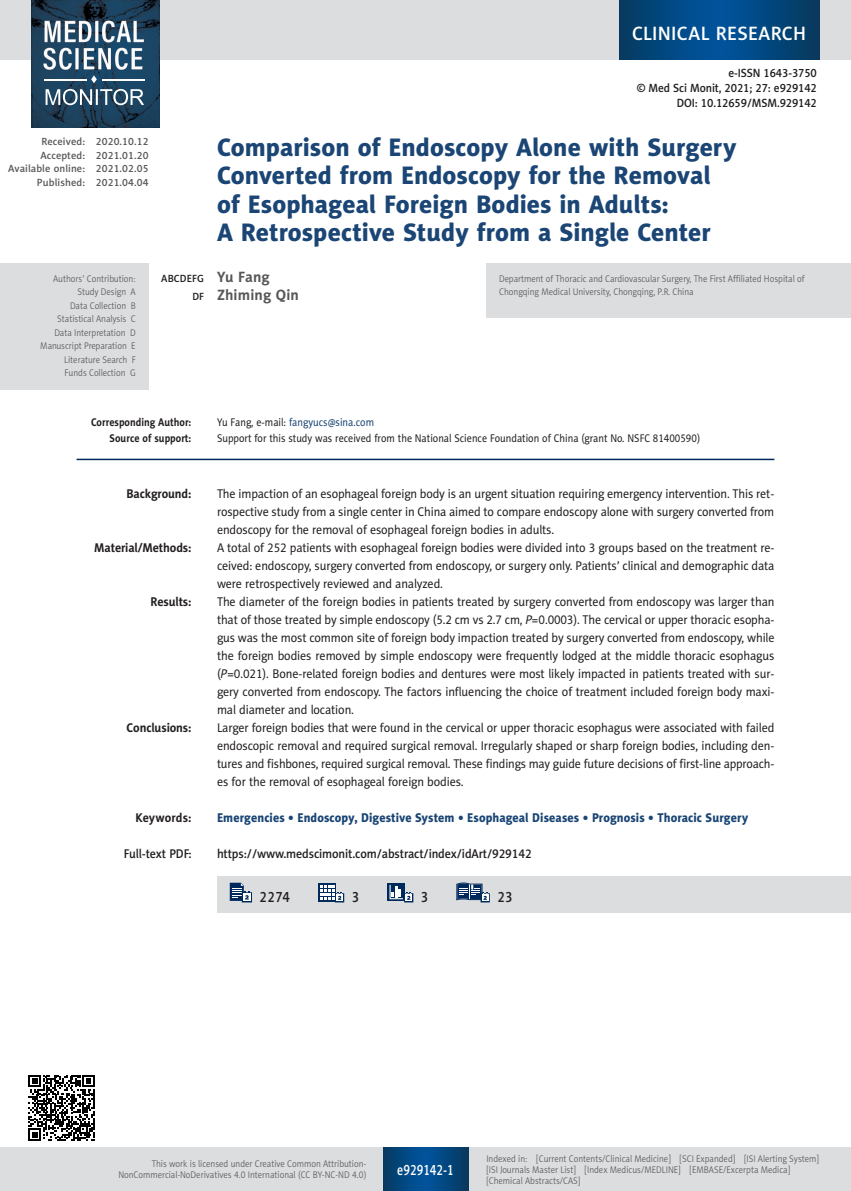
<style>
.page{position:relative;width:851px;height:1191px;background:#fff}
.page>*{position:absolute;margin:0;border:0;box-sizing:border-box;transform-origin:0 0}
.MSM_Tytul{font:25.5px/28.5px "Naomi Sans EFN Heavy";color:#1a4574}
.t1{font:19.5px "Naomi Sans EFN Medium";letter-spacing:.015em;color:#fff}
.MSM_Autorzy{font:700 15px "Naomi Sans EFN";letter-spacing:.01em;color:#57585a}
.MSM_e-PAGINA{font:15px "Naomi Sans EFN Medium";color:#fff;scale:.8 1}
.MSM_dane{font:15px "Naomi Sans EFN Medium";letter-spacing:.03em;color:#231f20;scale:.9 1}
.MSM_Summary_body{font:12.75px/18px "Naomi Sans EFN";letter-spacing:-.01em;color:#231f20;text-align:justify;scale:.95 1}
.MSM_keywords{font:12.75px "Naomi Sans EFN Heavy";letter-spacing:.005em;color:#1a4574;scale:.95 1}
.MSM_full_text_pdf{font:12.75px "Naomi Sans EFN Medium";letter-spacing:-.01em;color:#231f20;scale:.95 1}
.MSM_Summary_body-2{font:700 12.75px "Naomi Sans EFN";letter-spacing:-.01em;color:#231f20;scale:.95 1}
.MSM_keywords-2{font:700 12.75px "Naomi Sans EFN";letter-spacing:.005em;color:#231f20;scale:.95 1}
.MSM_full_text_pdf-2{font:12px "Naomi Sans EFN Medium";letter-spacing:-.01em;color:#231f20;scale:.95 1}
.MSM_Support{font:11.25px "Naomi Sans EFN";color:#231f20;scale:.9 1}
.MSM_Adres{font:11.25px "Naomi Sans EFN";color:#1a4574;scale:.9 1}
.MSM_Adres-2{font:700 11.25px "Naomi Sans EFN";color:#231f20;scale:.9 1}
.MSM_Support-2{font:700 11.25px "Naomi Sans EFN";color:#231f20;scale:.9 1}
.t2{font:10.5px "Naomi Sans EFN Medium";letter-spacing:.01em;color:#57585a}
.MSM_Autorzy-2{font:10.5px "Naomi Sans EFN Medium";letter-spacing:.01em;color:#231f20}
.MSM_Afiliacja{font:9.75px/11.2px "Naomi Sans EFN Light";color:#57585a;scale:.9 1}
.s1{font-family:"Naomi Sans EFN";font-weight:700;font-size:15px;color:#57585a}
.s2{font-family:"Naomi Sans EFN Medium";font-weight:400;font-size:10.5px;color:#231f20}
.s3{color:#231f20}
.s4{font-style:italic}
</style>
<div class="page">
<div style="left:217px;top:876px;width:633px;height:36px;background:#dcdddf"></div>
<svg style="left:230px;top:882px;width:22px;height:20px"></svg>
<div style="left:318px;top:883px;width:17px;height:18px;background:#00295c"></div>
<svg style="left:320px;top:884px;width:24px;height:18px"></svg>
<div style="left:387px;top:883px;width:18px;height:18px;background:#00295c"></div>
<svg style="left:389px;top:885px;width:24px;height:17px"></svg>
<svg style="left:456px;top:882px;width:33px;height:20px"></svg>
<hr style="left:77px;top:459px;width:697px;height:1px;background:#00295c">
<div style="left:0;top:264px;width:148px;height:126px;background:#dcdddf"></div>
<div style="left:486px;top:264px;width:364px;height:54px;background:#dcdddf"></div>
<svg style="left:28px;top:1075px;width:67px;height:66px"></svg>
<div style="left:0;top:1148px;width:850px;height:43px;background:#dcdddf"></div>
<svg style="left:383px;top:1147px;width:85px;height:43px;background:#02477e"></svg>
<div style="left:0;top:0;width:850px;height:60px;background:#dcdddf"></div>
<svg style="left:619px;top:0;width:200px;height:60px;background:#02477e"></svg>
<img style="left:32px;top:0;width:127px;height:128px">
<img style="left:45px;top:79px;width:41px;height:1px">
<img style="left:103px;top:79px;width:41px;height:1px">
<svg style="left:91px;top:75px;width:6px;height:8px"></svg>
<img style="left:46px;top:89px;width:98px;height:16px">
<h2 class="t1" style="left:632px;top:22px;width:175px">CLINICAL RESEARCH</h2>
<p class="t2" style="left:41px;top:136px;width:109px">Received: 2020.10.12</p>
<p class="t2" style="left:40px;top:149px;width:110px">Accepted: 2021.01.20</p>
<p class="t2" style="left:8px;top:163px;width:142px">Available online: 2021.02.05</p>
<p class="t2" style="left:37px;top:176px;width:113px">Published: 2021.04.04</p>
<p class="MSM_Afiliacja" style="left:53px;top:273px;width:93px">Authors’ Contribution:</p>
<p class="MSM_Afiliacja" style="left:77px;top:286px;width:66px">Study Design A</p>
<p class="MSM_Afiliacja" style="left:70px;top:300px;width:74px">Data Collection B</p>
<p class="MSM_Afiliacja" style="left:57px;top:313px;width:89px">Statistical Analysis C</p>
<p class="MSM_Afiliacja" style="left:54px;top:327px;width:92px">Data Interpretation D</p>
<p class="MSM_Afiliacja" style="left:40px;top:340px;width:107px">Manuscript Preparation E</p>
<p class="MSM_Afiliacja" style="left:64px;top:354px;width:81px">Literature Search F</p>
<p class="MSM_Afiliacja" style="left:65px;top:367px;width:80px">Funds Collection G</p>
<p class="MSM_full_text_pdf-2" style="left:728px;top:66px;width:95px">e-ISSN 1643-3750</p>
<p class="MSM_full_text_pdf-2" style="left:636px;top:81px;width:191px">© Med Sci Monit, 2021; 27: e929142</p>
<p class="MSM_full_text_pdf-2" style="left:676px;top:96px;width:149px">DOI: 10.12659/MSM.929142</p>
<p class="MSM_Tytul" style="left:217px;top:132px;width:521px">Comparison of Endoscopy Alone with Surgery Converted from Endoscopy for the Removal of Esophageal Foreign Bodies in Adults:<br>A Retrospective Study from a Single Center</p>
<p class="MSM_Autorzy-2" style="left:161px;top:272px;width:110px">ABCDEFG <span class="s1">Yu Fang</span></p>
<p class="MSM_Autorzy" style="left:192px;top:286px;width:108px"><span class="s2">DF</span> Zhiming Qin</p>
<p class="MSM_Afiliacja" style="left:499px;top:272px;width:341px;line-height:13.5px">Department of Thoracic and Cardiovascular Surgery, The First Affiliated Hospital of<br>Chongqing Medical University, Chongqing, P.R. China</p>
<p class="MSM_Adres-2" style="left:91px;top:415px;width:113px">Corresponding Author:</p>
<p class="MSM_Adres" style="left:217px;top:415px;width:176px"><span class="s3">Yu Fang, e-mail:</span> fangyucs@sina.com</p>
<p class="MSM_Support-2" style="left:110px;top:431px;width:92px">Source of support:</p>
<p class="MSM_Support" style="left:217px;top:431px;width:538px">Support for this study was received from the National Science Foundation of China (grant No. NSFC 81400590)</p>
<p class="MSM_Summary_body-2" style="left:126px;top:486px;width:70px">Background:</p>
<p class="MSM_Summary_body" style="left:217px;top:485px;width:588px">The impaction of an esophageal foreign body is an urgent situation requiring emergency intervention. This ret&shy;rospective study from a single center in China aimed to compare endoscopy alone with surgery converted from endoscopy for the removal of esophageal foreign bodies in adults.</p>
<p class="MSM_Summary_body-2" style="left:94px;top:540px;width:104px">Material/Methods:</p>
<p class="MSM_Summary_body" style="left:217px;top:539px;width:588px">A total of 252 patients with esophageal foreign bodies were divided into 3 groups based on the treatment re&shy;ceived: endoscopy, surgery converted from endoscopy, or surgery only. Patients’ clinical and demographic data were retrospectively reviewed and analyzed.</p>
<p class="MSM_Summary_body-2" style="left:150px;top:594px;width:45px">Results:</p>
<p class="MSM_Summary_body" style="left:217px;top:593px;width:588px">The diameter of the foreign bodies in patients treated by surgery converted from endoscopy was larger than that of those treated by simple endoscopy (5.2 cm vs 2.7 cm, <span class="s4">P</span>=0.0003). The cervical or upper thoracic esopha&shy;gus was the most common site of foreign body impaction treated by surgery converted from endoscopy, while the foreign bodies removed by simple endoscopy were frequently lodged at the middle thoracic esophagus (<span class="s4">P</span>=0.021). Bone-related foreign bodies and dentures were most likely impacted in patients treated with sur&shy;gery converted from endoscopy. The factors influencing the choice of treatment included foreign body maxi&shy;mal diameter and location.</p>
<p class="MSM_Summary_body-2" style="left:127px;top:720px;width:70px">Conclusions:</p>
<p class="MSM_Summary_body" style="left:217px;top:719px;width:588px">Larger foreign bodies that were found in the cervical or upper thoracic esophagus were associated with failed endoscopic removal and required surgical removal. Irregularly shaped or sharp foreign bodies, including den&shy;tures and fishbones, required surgical removal. These findings may guide future decisions of first-line approach&shy;es for the removal of esophageal foreign bodies.</p>
<p class="MSM_keywords-2" style="left:135px;top:810px;width:60px">Keywords:</p>
<p class="MSM_keywords" style="left:217px;top:810px;width:561px">Emergencies • Endoscopy, Digestive System • Esophageal Diseases • Prognosis • Thoracic Surgery</p>
<p class="MSM_full_text_pdf" style="left:124px;top:846px;width:73px">Full-text PDF:</p>
<p class="MSM_full_text_pdf" style="left:217px;top:846px;width:333px">https://www.medscimonit.com/abstract/index/idArt/929142</p>
<p class="MSM_dane" style="left:259px;top:888px;width:35px">2274</p>
<p class="MSM_dane" style="left:352px;top:888px;width:10px">3</p>
<p class="MSM_dane" style="left:421px;top:888px;width:10px">3</p>
<p class="MSM_dane" style="left:497px;top:888px;width:19px">23</p>
<p class="MSM_Afiliacja" style="left:118px;top:1158px;width:277px;text-align:right">This work is licensed under Creative Common Attribution-<br>NonCommercial-NoDerivatives 4.0 International (CC BY-NC-ND 4.0)</p>
<p class="MSM_e-PAGINA" style="left:397px;top:1160px;width:72px">e929142-1</p>
<p class="MSM_Afiliacja" style="left:486px;top:1152px;width:371px">Indexed in: [Current Contents/Clinical Medicine] [SCI Expanded] [ISI Alerting System] [ISI Journals Master List] [Index Medicus/MEDLINE] [EMBASE/Excerpta Medica] [Chemical Abstracts/CAS]</p>
</div>
